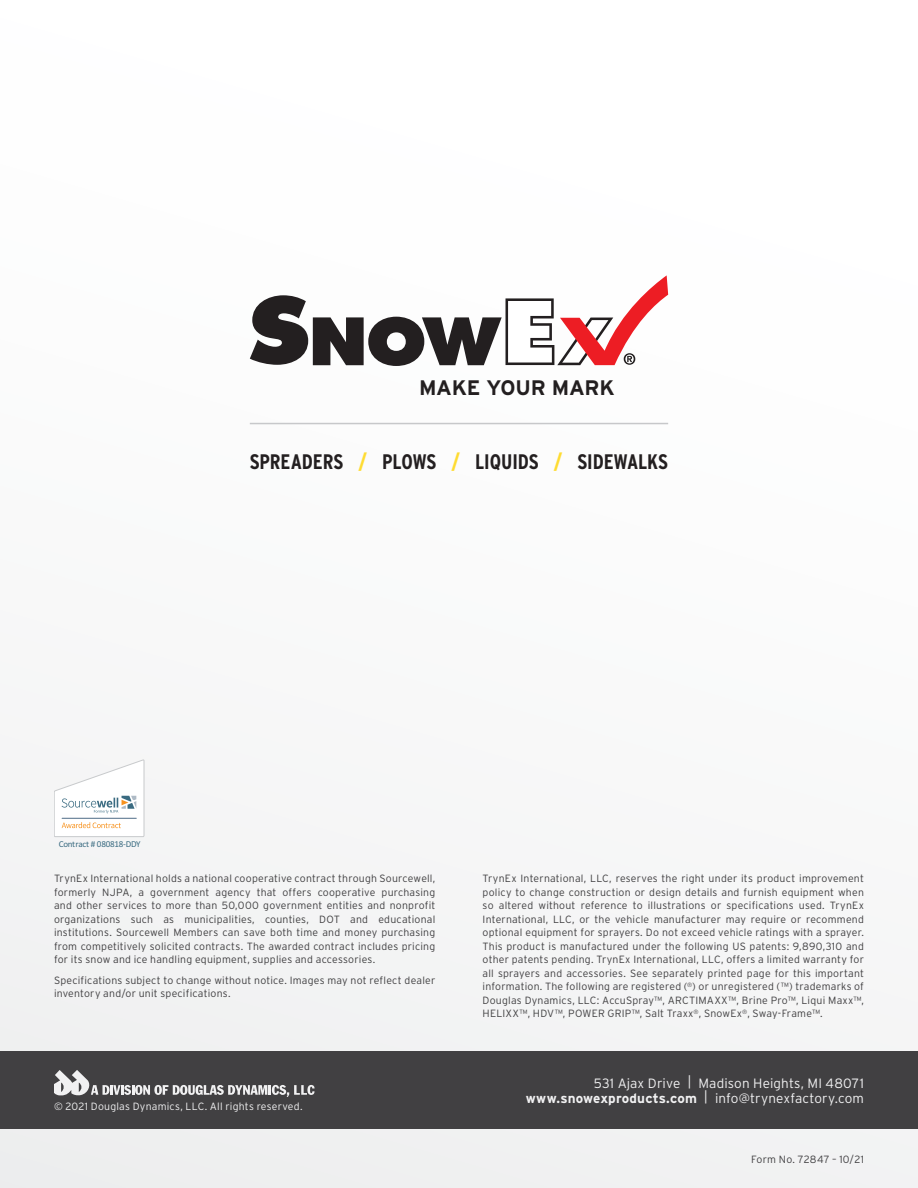
<style>
.page{position:relative;width:918px;height:1188px;background:#fafafa}
.page>*{position:absolute;margin:0;border:0;box-sizing:border-box;transform-origin:0 0}
.t1{font:700 21px "Interstate Condensed";letter-spacing:-.005em;color:#231f20}
.t2{font:700 21px "Interstate";letter-spacing:-.015em;color:#231f20}
.t3{font:300 13.5px/15px "Interstate";letter-spacing:.01em;color:#f1f1f2;text-align:right}
.t4{font:300 10.5px/13.5px "Interstate";letter-spacing:.02em;color:#414042;text-align:justify}
.t5{font:300 10.5px "Interstate";letter-spacing:.02em;color:#f1f1f2}
.t6{font:9px "Calibri";letter-spacing:-.025em;color:#3a6b81}
.s1{color:#ffdc32}
.s2{font-weight:700}
</style>
<div class="page">
<div style="left:0;top:1051px;width:918px;height:78px;background:#414042"></div>
<svg style="left:54px;top:760px;width:90px;height:77px"></svg>
<hr style="left:250px;top:423px;width:418px;height:1px;background:#c7c8ca">
<svg style="left:54px;top:1070px;width:261px;height:27px"></svg>
<svg style="left:250px;top:275px;width:418px;height:91px"></svg>
<h1 class="t2" style="left:419px;top:375px;width:197px">MAKE YOUR MARK</h1>
<h1 class="t1" style="left:250px;top:450px;width:420px">SPREADERS <span class="s1">/</span> PLOWS <span class="s1">/</span> LIQUIDS <span class="s1">/</span> SIDEWALKS</h1>
<p class="t6" style="left:59px;top:838px;width:83px">Contract # 080818-DDY</p>
<p class="t4" style="left:54px;top:872px;width:383px">TrynEx International holds a national cooperative contract through Sourcewell, formerly NJPA, a government agency that offers cooperative purchasing and other services to more than 50,000 government entities and nonprofit organizations such as municipalities, counties, DOT and educational institutions. Sourcewell Members can save both time and money purchasing from competitively solicited contracts. The awarded contract includes pricing for its snow and ice handling equipment, supplies and accessories.</p>
<p class="t4" style="left:54px;top:973px;width:383px">Specifications subject to change without notice. Images may not reflect dealer inventory and/or unit specifications.</p>
<p class="t5" style="left:54px;top:1101px;width:250px">© 2021 Douglas Dynamics, LLC. All rights reserved.</p>
<p class="t4" style="left:483px;top:872px;width:383px">TrynEx International, LLC, reserves the right under its product improvement policy to change construction or design details and furnish equipment when so altered without reference to illustrations or specifications used. TrynEx International, LLC, or the vehicle manufacturer may require or recommend optional equipment for sprayers. Do not exceed vehicle ratings with a sprayer.<br>This product is manufactured under the following US patents: 9,890,310 and other patents pending. TrynEx International, LLC, offers a limited warranty for all sprayers and accessories. See separately printed page for this important information. The following are registered (<sup>®</sup>) or unregistered (™) trademarks of Douglas Dynamics, LLC: AccuSpray™, ARCTIMAXX™, Brine Pro™, Liqui Maxx™, HELIXX™, HDV™, POWER GRIP™, Salt Traxx<sup>®</sup>, SnowEx<sup>®</sup>, Sway-Frame™.</p>
<p class="t3" style="left:526px;top:1076px;width:340px">531 Ajax Drive | Madison Heights, MI 48071 <span class="s2">www.snowexproducts.com</span> | info@trynexfactory.com</p>
<p class="t4" style="left:751px;top:1152px;width:114px">Form No. 72847 – 10/21</p>
</div>
